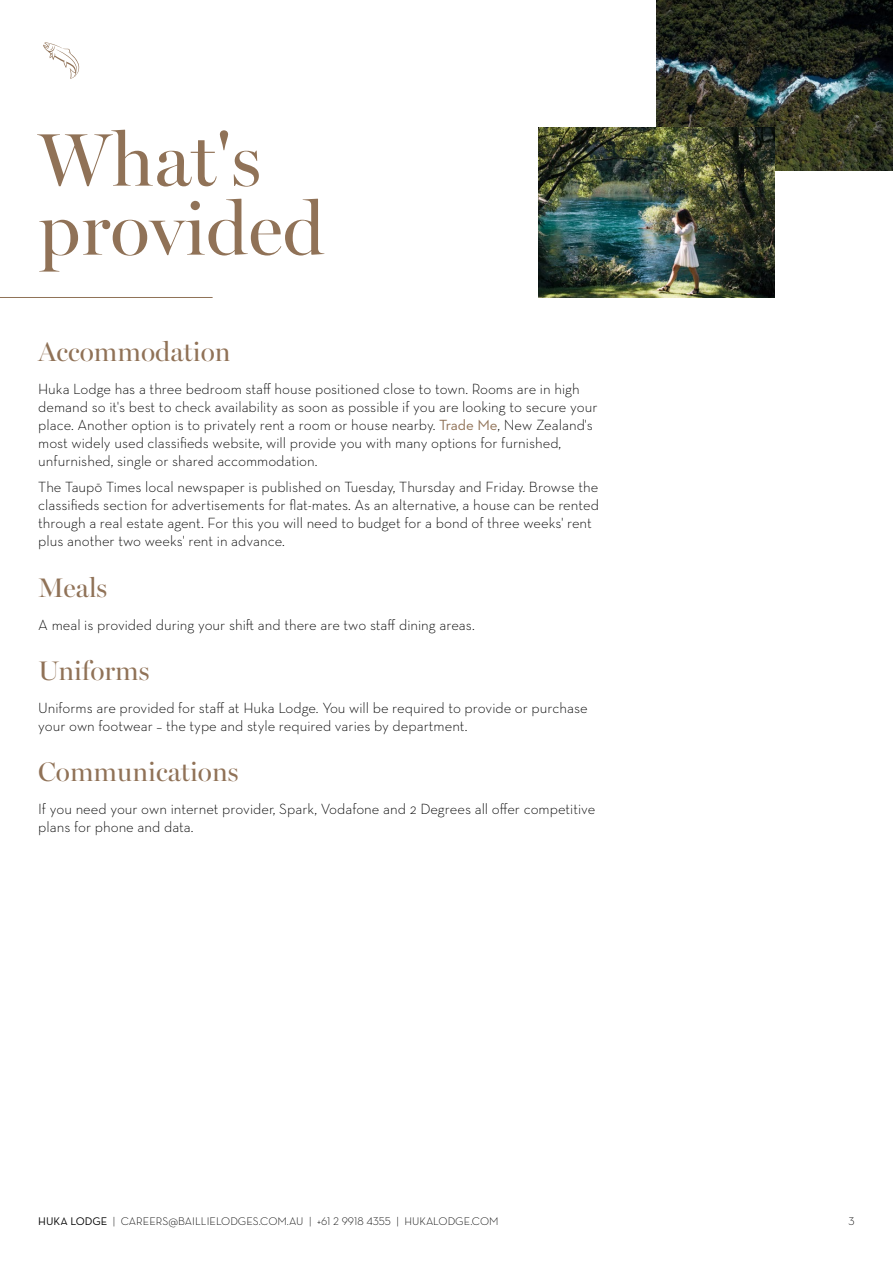
<style>
.page{position:relative;width:893px;height:1263px;background:#fff}
.page>*{position:absolute;margin:0;border:0;box-sizing:border-box;transform-origin:0 0}
.t1{font:75px/69px "Miller Banner";color:#907257}
.t2{font:27px "Miller Banner";color:#907257}
.t3{font:300 15px/18px "Neutraface Text";color:#000}
.t4{font:300 11.25px "Neutraface Text";color:#000}
.s1{font-weight:400;color:#907257}
.s2{font-weight:400}
</style>
<div class="page">
<hr style="left:0;top:297px;width:213px;height:1px;background:#907257">
<svg style="left:43px;top:42px;width:36px;height:37px"></svg>
<img style="left:657px;top:0;width:236px;height:170px">
<img style="left:539px;top:128px;width:236px;height:170px">
<h1 class="t1" style="left:38px;top:125px;width:288px">What's provided</h1>
<h2 class="t2" style="left:38px;top:335px;width:194px">Accommodation</h2>
<p class="t3" style="left:38px;top:379px;width:561px">Huka Lodge has a three bedroom staff house positioned close to town. Rooms are in high demand so it's best to check availability as soon as possible if you are looking to secure your place. Another option is to privately rent a room or house nearby. <span class="s1">Trade Me</span>, New Zealand's most widely used classifieds website, will provide you with many options for furnished, unfurnished, single or shared accommodation.</p>
<p class="t3" style="left:38px;top:478px;width:562px">The Taupō Times local newspaper is published on Tuesday, Thursday and Friday. Browse the classifieds section for advertisements for flat-mates. As an alternative, a house can be rented through a real estate agent. For this you will need to budget for a bond of three weeks' rent plus another two weeks' rent in advance.</p>
<h2 class="t2" style="left:38px;top:571px;width:71px">Meals</h2>
<p class="t3" style="left:38px;top:615px;width:438px">A meal is provided during your shift and there are two staff dining areas.</p>
<h2 class="t2" style="left:38px;top:655px;width:113px">Uniforms</h2>
<p class="t3" style="left:38px;top:699px;width:551px">Uniforms are provided for staff at Huka Lodge. You will be required to provide or purchase your own footwear – the type and style required varies by department.</p>
<h2 class="t2" style="left:38px;top:756px;width:202px">Communications</h2>
<p class="t3" style="left:38px;top:800px;width:559px">If you need your own internet provider, Spark, Vodafone and 2 Degrees all offer competitive plans for phone and data.</p>
<p class="t4" style="left:38px;top:1214px;width:462px"><span class="s2">HUKA LODGE</span> | CAREERS@BAILLIELODGES.COM.AU | +61 2 9918 4355 | HUKALODGE.COM</p>
<p class="t4" style="left:849px;top:1214px;width:8px">3</p>
</div>
